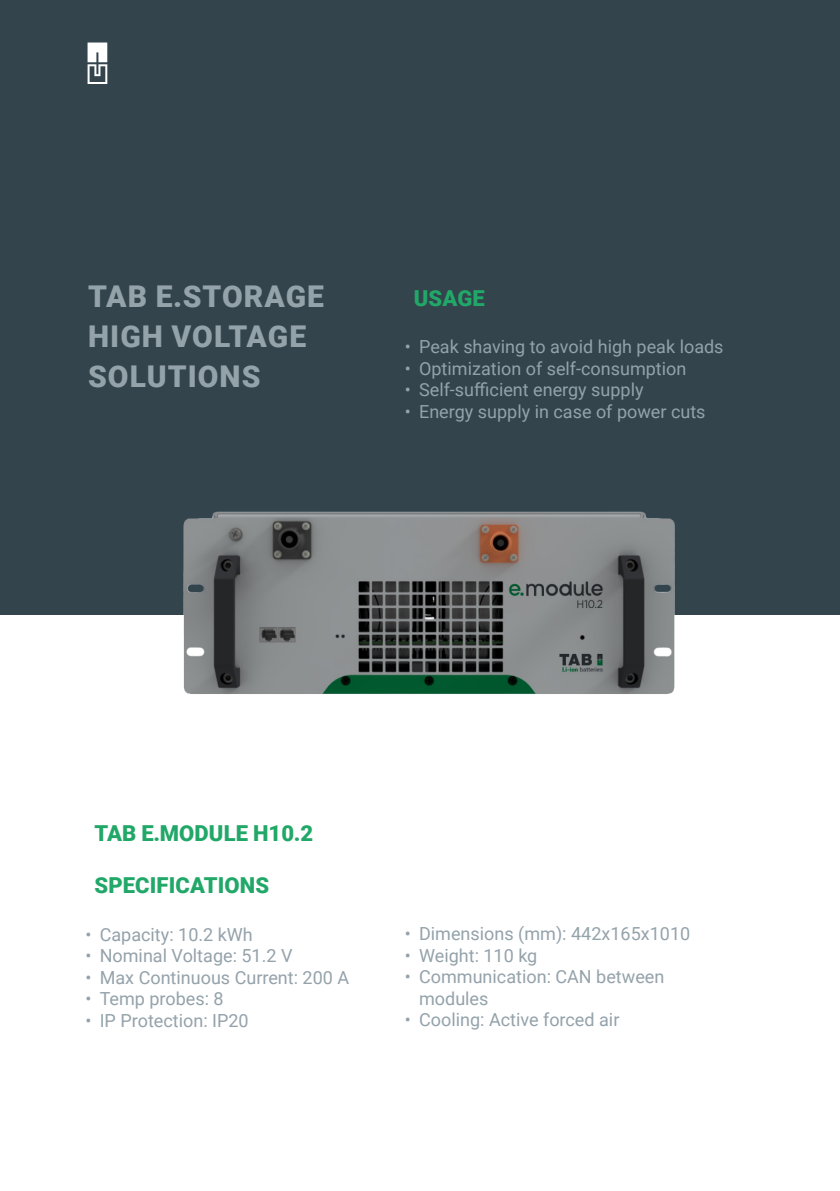
<style>
.page{position:relative;width:840px;height:1191px;background:#fff}
.page>*{position:absolute;margin:0;border:0;box-sizing:border-box;transform-origin:0 0}
.t1{font:900 30px/40px "Roboto";letter-spacing:.035em;color:#94a2aa}
.t2{font:900 22px "Roboto";letter-spacing:.005em;color:#21a868}
.t3{font:18px/21.6px "Roboto";color:#94a2aa}
</style>
<div class="page">
<div style="left:0;top:0;width:839px;height:614px;background:#33444d"></div>
<img style="left:0;top:511px;width:839px;height:183px">
<svg style="left:87px;top:43px;width:20px;height:41px"></svg>
<p class="t1" style="left:88px;top:275px;width:237px">TAB E.STORAGE<br>HIGH VOLTAGE<br>SOLUTIONS</p>
<p class="t2" style="left:413px;top:283px;width:72px">USAGE</p>
<p class="t3" style="left:404px;top:335px;width:320px">• Peak shaving to avoid high peak loads</p>
<p class="t3" style="left:404px;top:357px;width:283px">• Optimization of self-consumption</p>
<p class="t3" style="left:404px;top:378px;width:240px">• Self-sufficient energy supply</p>
<p class="t3" style="left:404px;top:400px;width:302px">• Energy supply in case of power cuts</p>
<p class="t2" style="left:94px;top:817px;width:220px">TAB E.MODULE H10.2</p>
<p class="t2" style="left:94px;top:870px;width:176px">SPECIFICATIONS</p>
<p class="t3" style="left:85px;top:922px;width:169px">• Capacity: 10.2 kWh</p>
<p class="t3" style="left:85px;top:944px;width:208px">• Nominal Voltage: 51.2 V</p>
<p class="t3" style="left:85px;top:966px;width:265px">• Max Continuous Current: 200 A</p>
<p class="t3" style="left:85px;top:987px;width:140px">• Temp probes: 8</p>
<p class="t3" style="left:85px;top:1009px;width:165px">• IP Protection: IP20</p>
<p class="t3" style="left:404px;top:922px;width:287px">• Dimensions (mm): 442x165x1010</p>
<p class="t3" style="left:404px;top:943px;width:134px">• Weight: 110 kg</p>
<p class="t3" style="left:419px;top:965px;width:247px;text-indent:-14px">• Communication: CAN between modules</p>
<p class="t3" style="left:404px;top:1008px;width:216px">• Cooling: Active forced air</p>
</div>
